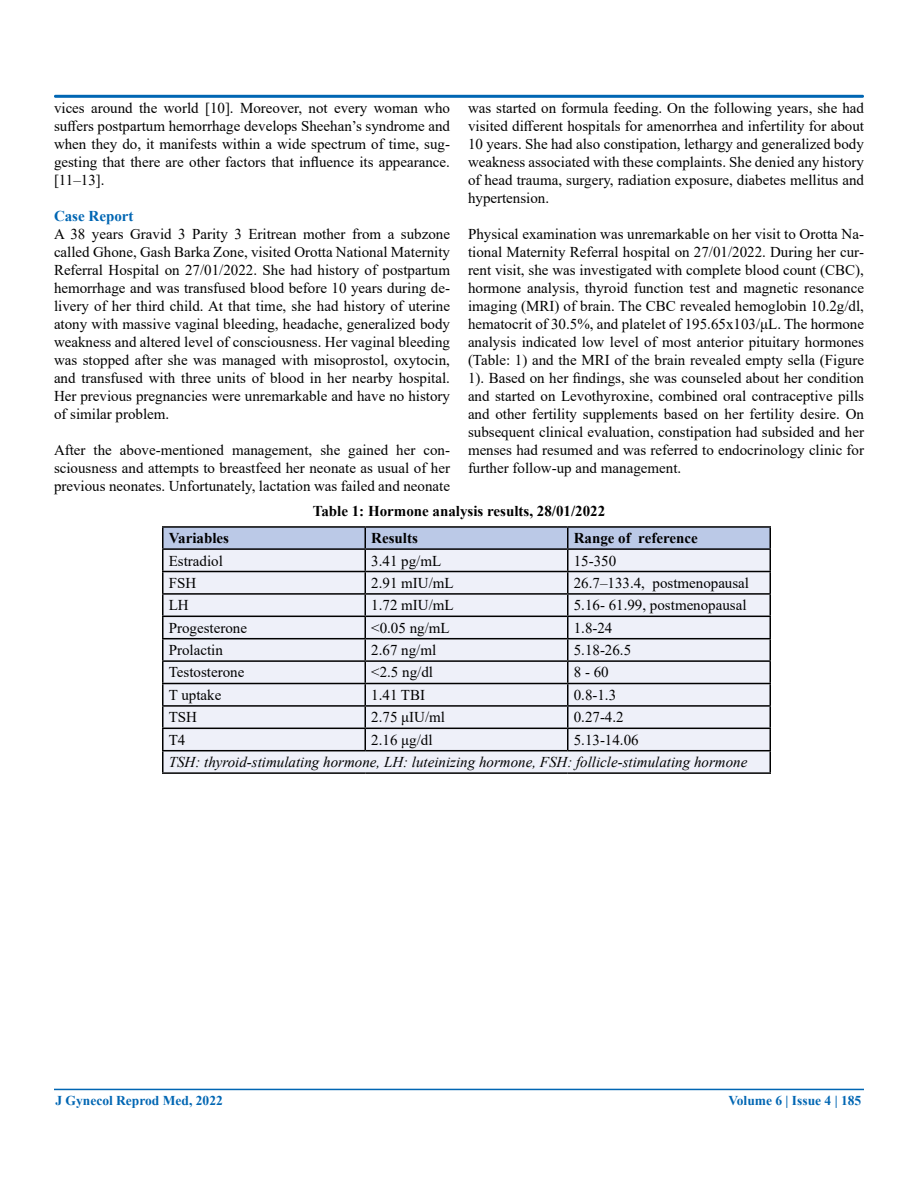
<style>
.page{position:relative;width:918px;height:1188px;background:#fff}
.page>*{position:absolute;margin:0;border:0;box-sizing:border-box;transform-origin:0 0}
.t1{font:15px/18px "Times New Roman";color:#000;text-align:justify}
.t2{font:italic 15px "Times New Roman";color:#000}
.t3{font:700 15px "Times New Roman";color:#000}
.t4{font:700 15px "Times New Roman";color:#0066b3}
.t5{font:700 13.5px "Times New Roman";color:#0066b3}
</style>
<div class="page">
<hr style="left:54px;top:1089px;width:810px;height:1px;background:#0066b3">
<div style="left:54px;top:95px;width:810px;height:3px;border:2px solid #0066b3"></div>
<hr style="left:162px;top:526px;width:203px;height:2px;background:#000">
<hr style="left:162px;top:528px;width:2px;height:20px;background:#000">
<hr style="left:365px;top:526px;width:203px;height:2px;background:#000">
<hr style="left:568px;top:526px;width:203px;height:2px;background:#000">
<hr style="left:162px;top:548px;width:203px;height:2px;background:#000">
<hr style="left:162px;top:550px;width:2px;height:21px;background:#000">
<hr style="left:162px;top:571px;width:203px;height:1px;background:#000">
<hr style="left:162px;top:572px;width:2px;height:21px;background:#000">
<hr style="left:162px;top:593px;width:203px;height:2px;background:#000">
<hr style="left:162px;top:595px;width:2px;height:21px;background:#000">
<hr style="left:162px;top:616px;width:203px;height:1px;background:#000">
<hr style="left:162px;top:617px;width:2px;height:21px;background:#000">
<hr style="left:162px;top:638px;width:203px;height:1px;background:#000">
<hr style="left:162px;top:639px;width:2px;height:21px;background:#000">
<hr style="left:162px;top:660px;width:203px;height:2px;background:#000">
<hr style="left:162px;top:662px;width:2px;height:21px;background:#000">
<hr style="left:162px;top:683px;width:203px;height:1px;background:#000">
<hr style="left:162px;top:684px;width:2px;height:21px;background:#000">
<hr style="left:162px;top:705px;width:203px;height:2px;background:#000">
<hr style="left:162px;top:707px;width:2px;height:21px;background:#000">
<hr style="left:162px;top:728px;width:203px;height:1px;background:#000">
<hr style="left:162px;top:729px;width:2px;height:21px;background:#000">
<hr style="left:162px;top:750px;width:203px;height:1px;background:#000">
<hr style="left:162px;top:751px;width:2px;height:21px;background:#000">
<svg style="left:163px;top:527px;width:608px;height:245px;background:#d8dbe5"></svg>
<hr style="left:162px;top:772px;width:203px;height:2px;background:#000">
<hr style="left:365px;top:772px;width:203px;height:2px;background:#000">
<hr style="left:568px;top:772px;width:203px;height:2px;background:#000">
<p class="t1" style="left:54px;top:99px;width:398px">vices around the world [10]. Moreover, not every woman who suffers postpartum hemorrhage develops Sheehan’s syndrome and when they do, it manifests within a wide spectrum of time, sug&shy;gesting that there are other factors that influence its appearance. [11–13].</p>
<p class="t4" style="left:54px;top:205px;width:81px">Case Report</p>
<p class="t1" style="left:54px;top:225px;width:398px">A 38 years Gravid 3 Parity 3 Eritrean mother from a subzone called Ghone, Gash Barka Zone, visited Orotta National Maternity Referral Hospital on 27/01/2022. She had history of postpartum hemorrhage and was transfused blood before 10 years during de&shy;livery of her third child. At that time, she had history of uterine atony with massive vaginal bleeding, headache, generalized body weakness and altered level of consciousness. Her vaginal bleeding was stopped after she was managed with misoprostol, oxytocin, and transfused with three units of blood in her nearby hospital.<br>Her previous pregnancies were unremarkable and have no history of similar problem.</p>
<p class="t1" style="left:54px;top:441px;width:398px">After the above-mentioned management, she gained her con&shy;sciousness and attempts to breastfeed her neonate as usual of her previous neonates. Unfortunately, lactation was failed and neonate</p>
<p class="t1" style="left:468px;top:99px;width:398px">was started on formula feeding. On the following years, she had visited different hospitals for amenorrhea and infertility for about 10 years. She had also constipation, lethargy and generalized body weakness associated with these complaints. She denied any history of head trauma, surgery, radiation exposure, diabetes mellitus and hypertension.</p>
<p class="t1" style="left:468px;top:225px;width:398px">Physical examination was unremarkable on her visit to Orotta Na&shy;tional Maternity Referral hospital on 27/01/2022. During her cur&shy;rent visit, she was investigated with complete blood count (CBC), hormone analysis, thyroid function test and magnetic resonance imaging (MRI) of brain. The CBC revealed hemoglobin 10.2g/dl, hematocrit of 30.5%, and platelet of 195.65x103/μL. The hormone analysis indicated low level of most anterior pituitary hormones (Table: 1) and the MRI of the brain revealed empty sella (Figure 1). Based on her findings, she was counseled about her condition and started on Levothyroxine, combined oral contraceptive pills and other fertility supplements based on her fertility desire. On subsequent clinical evaluation, constipation had subsided and her menses had resumed and was referred to endocrinology clinic for further follow-up and management.</p>
<p class="t3" style="left:313px;top:500px;width:294px">Table 1: Hormone analysis results, 28/01/2022</p>
<p class="t3" style="left:169px;top:527px;width:62px">Variables</p>
<p class="t3" style="left:371px;top:527px;width:48px">Results</p>
<p class="t3" style="left:574px;top:527px;width:125px">Range of reference</p>
<p class="t1" style="left:169px;top:551px;width:56px">Estradiol</p>
<p class="t1" style="left:371px;top:551px;width:72px">3.41 pg/mL</p>
<p class="t1" style="left:574px;top:551px;width:44px">15-350</p>
<p class="t1" style="left:169px;top:573px;width:29px">FSH</p>
<p class="t1" style="left:371px;top:573px;width:84px">2.91 mIU/mL</p>
<p class="t1" style="left:574px;top:573px;width:177px">26.7–133.4, postmenopausal</p>
<p class="t1" style="left:169px;top:596px;width:21px">LH</p>
<p class="t1" style="left:371px;top:596px;width:84px">1.72 mIU/mL</p>
<p class="t1" style="left:574px;top:596px;width:174px">5.16- 61.99, postmenopausal</p>
<p class="t1" style="left:169px;top:618px;width:80px">Progesterone</p>
<p class="t1" style="left:371px;top:618px;width:80px">&lt;0.05 ng/mL</p>
<p class="t1" style="left:574px;top:618px;width:40px">1.8-24</p>
<p class="t1" style="left:169px;top:641px;width:56px">Prolactin</p>
<p class="t1" style="left:371px;top:641px;width:67px">2.67 ng/ml</p>
<p class="t1" style="left:574px;top:641px;width:59px">5.18-26.5</p>
<p class="t1" style="left:169px;top:663px;width:77px">Testosterone</p>
<p class="t1" style="left:371px;top:663px;width:63px">&lt;2.5 ng/dl</p>
<p class="t1" style="left:574px;top:663px;width:36px">8 - 60</p>
<p class="t1" style="left:169px;top:685px;width:54px">T uptake</p>
<p class="t1" style="left:371px;top:685px;width:55px">1.41 TBI</p>
<p class="t1" style="left:574px;top:685px;width:44px">0.8-1.3</p>
<p class="t1" style="left:169px;top:708px;width:30px">TSH</p>
<p class="t1" style="left:371px;top:708px;width:75px">2.75 μIU/ml</p>
<p class="t1" style="left:574px;top:708px;width:51px">0.27-4.2</p>
<p class="t1" style="left:169px;top:730px;width:18px">T4</p>
<p class="t1" style="left:371px;top:730px;width:63px">2.16 μg/dl</p>
<p class="t1" style="left:574px;top:730px;width:66px">5.13-14.06</p>
<p class="t2" style="left:169px;top:752px;width:580px">TSH: thyroid-stimulating hormone, LH: luteinizing hormone, FSH: follicle-stimulating hormone</p>
<p class="t5" style="left:56px;top:1090px;width:169px">J Gynecol Reprod Med, 2022</p>
<p class="t5" style="left:728px;top:1090px;width:134px">Volume 6 | Issue 4 | 185</p>
</div>
